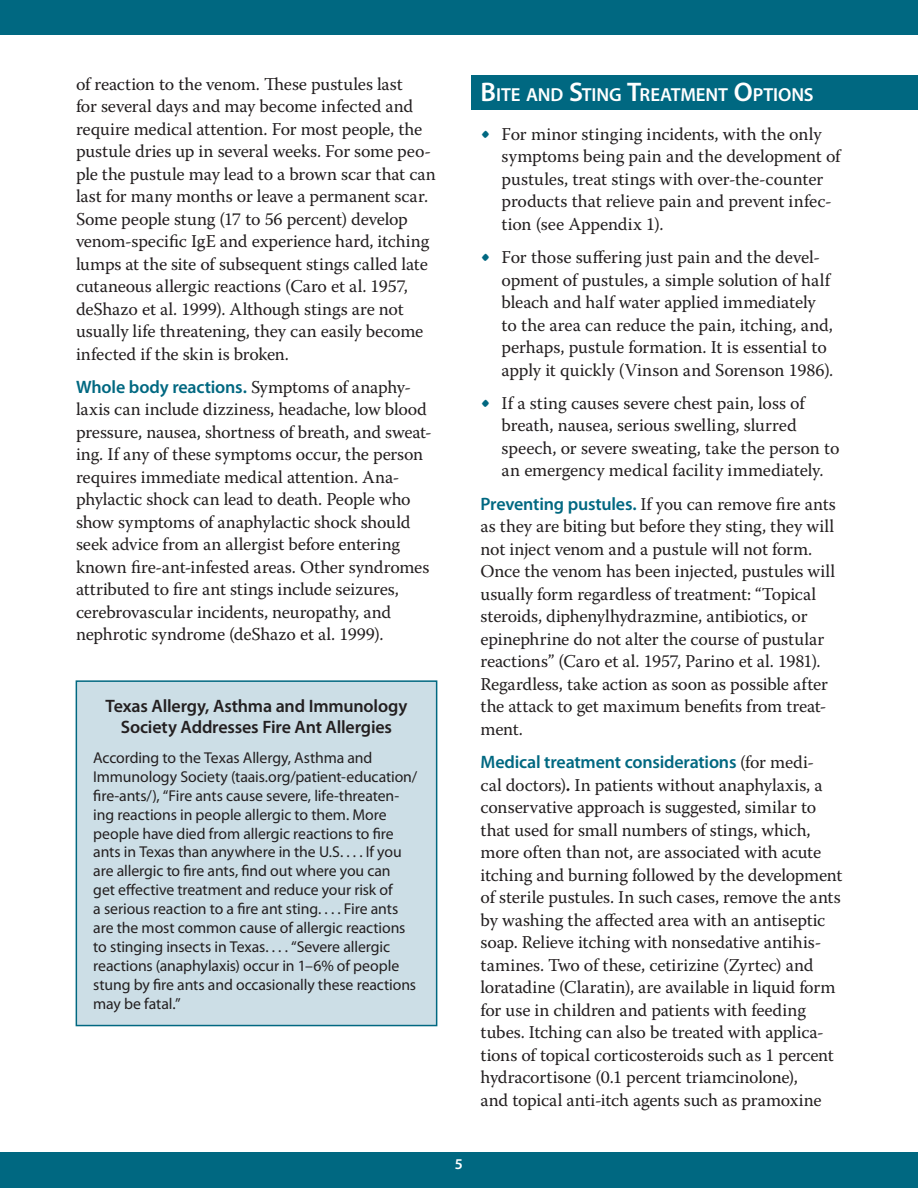
<style>
.page{position:relative;width:918px;height:1188px;background:#fff}
.page>*{position:absolute;margin:0;border:0;box-sizing:border-box;transform-origin:0 0}
.heading1{font:600 18.9px "Myriad Pro";letter-spacing:-.005em;color:#fff}
.body_text{font:18px/22.5px "Warnock Pro";letter-spacing:-.005em;color:#231f20}
.body_text-2{font:600 18px/21.6px "Myriad Pro";letter-spacing:-.01em;color:#231f20;text-align:center}
.body_text-3{font:15.75px/18.9px "Myriad Pro";letter-spacing:-.01em;color:#231f20}
.t1{font:600 15px "Myriad Pro";color:#fff}
.s1{font-family:"Myriad Pro";font-weight:600;color:#006881}
.s2{font-size:27px}
.s3{font-size:25.5px;color:#006881}
.s4{font-weight:700}
</style>
<div class="page">
<div style="left:0;top:0;width:918px;height:35px;background:#006881"></div>
<div style="left:0;top:1152px;width:918px;height:36px;background:#006881"></div>
<div style="left:471px;top:76px;width:447px;height:34px;background:#006881"></div>
<div style="left:76px;top:681px;width:361px;height:345px;background:#ccdee6"></div>
<div style="left:76px;top:680px;width:361px;height:346px;border:2px solid #006881"></div>
<p class="body_text" style="left:76px;top:72px;width:361px">of reaction to the venom. These pustules last<br>for several days and may become infected and require medical attention. For most people, the pustule dries up in several weeks. For some peo&shy;ple the pustule may lead to a brown scar that can last for many months or leave a permanent scar.<br>Some people stung (17 to 56 percent) develop venom-specific IgE and experience hard, itching lumps at the site of subsequent stings called late cutaneous allergic reactions (Caro et al. 1957, deShazo et al. 1999). Although stings are not usually life threatening, they can easily become infected if the skin is broken.</p>
<p class="body_text" style="left:76px;top:376px;width:357px"><span class="s1">Whole body reactions.</span> Symptoms of anaphy&shy;laxis can include dizziness, headache, low blood pressure, nausea, shortness of breath, and sweat&shy;ing. If any of these symptoms occur, the person requires immediate medical attention. Ana&shy;phylactic shock can lead to death. People who show symptoms of anaphylactic shock should seek advice from an allergist before entering known fire-ant-infested areas. Other syndromes attributed to fire ant stings include seizures, cerebrovascular incidents, neuropathy, and nephrotic syndrome (deShazo et al. 1999).</p>
<p class="body_text-2" style="left:106px;top:694px;width:303px">Texas Allergy, Asthma and Immunology<br>Society Addresses Fire Ant Allergies</p>
<p class="body_text-3" style="left:93px;top:748px;width:326px">According to the Texas Allergy, Asthma and Immunology Society (taais.org/patient-education/ fire-ants/), “Fire ants cause severe, life-threaten&shy;ing reactions in people allergic to them. More people have died from allergic reactions to fire ants in Texas than anywhere in the U.S. . . . If you are allergic to fire ants, find out where you can<br>get effective treatment and reduce your risk of<br>a serious reaction to a fire ant sting. . . . Fire ants are the most common cause of allergic reactions to stinging insects in Texas. . . . “Severe allergic reactions (anaphylaxis) occur in 1–6% of people stung by fire ants and occasionally these reactions may be fatal.”</p>
<p class="heading1" style="left:481px;top:83px;width:333px"><span class="s2">B</span>ITE AND <span class="s2">S</span>TING <span class="s2">T</span>REATMENT <span class="s2">O</span>PTIONS</p>
<p class="body_text" style="left:502px;top:122px;width:341px;text-indent:-21px"><span class="s3">•</span> For minor stinging incidents, with the only symptoms being pain and the development of pustules, treat stings with over-the-counter products that relieve pain and prevent infec&shy;tion (see Appendix 1).</p>
<p class="body_text" style="left:502px;top:246px;width:333px;text-indent:-21px"><span class="s3">•</span> For those suffering just pain and the devel&shy;opment of pustules, a simple solution of half bleach and half water applied immediately to the area can reduce the pain, itching, and, perhaps, pustule formation. It is essential to apply it quickly (Vinson and Sorenson 1986).</p>
<p class="body_text" style="left:502px;top:392px;width:339px;text-indent:-21px"><span class="s3">•</span> If a sting causes severe chest pain, loss of breath, nausea, serious swelling, slurred speech, or severe sweating, take the person to an emergency medical facility immediately.</p>
<p class="body_text" style="left:481px;top:492px;width:357px"><span class="s1">Preventing pustules.</span> If you can remove fire ants as they are biting but before they sting, they will not inject venom and a pustule will not form.<br>Once the venom has been injected, pustules will usually form regardless of treatment: “Topical steroids, diphenylhydrazmine, antibiotics, or epinephrine do not alter the course of pustular reactions” (Caro et al. 1957, Parino et al. 1981).<br>Regardless, take action as soon as possible after the attack to get maximum benefits from treat&shy;ment.</p>
<p class="body_text" style="left:481px;top:751px;width:363px"><span class="s1">Medical treatment considerations</span> (for medi-<br>cal doctors)<span class="s4">.</span> In patients without anaphylaxis, a conservative approach is suggested, similar to that used for small numbers of stings, which, more often than not, are associated with acute itching and burning followed by the development of sterile pustules. In such cases, remove the ants by washing the affected area with an antiseptic soap. Relieve itching with nonsedative antihis&shy;tamines. Two of these, cetirizine (Zyrtec) and loratadine (Claratin), are available in liquid form for use in children and patients with feeding tubes. Itching can also be treated with applica&shy;tions of topical corticosteroids such as 1 percent hydracortisone (0.1 percent triamcinolone),<br>and topical anti-itch agents such as pramoxine</p>
<p class="t1" style="left:455px;top:1154px;width:10px">5</p>
</div>
